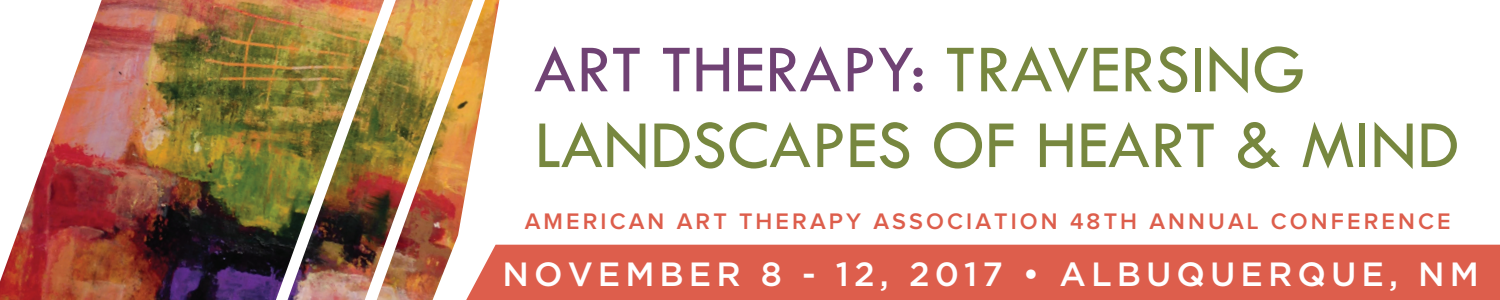
<style>
.page{position:relative;width:1500px;height:300px;background:#fff}
.page>*{position:absolute;margin:0;border:0;box-sizing:border-box;transform-origin:0 0}
.t1{font:69.9px/75.8px "Tw Cen";color:#77873f}
.t2{font:500 33.6px "Gotham";letter-spacing:.15em;color:#fff}
.t3{font:600 23.4px "Proxima Nova";letter-spacing:.135em;color:#dd5e4c}
.s1{color:#704274}
</style>
<div class="page">
<div style="left:499px;top:245px;width:1001px;height:55px;background:#dd5e4c"></div>
<img style="left:0;top:1px;width:288px;height:299px">
<img style="left:288px;top:1px;width:89px;height:299px">
<img style="left:377px;top:1px;width:122px;height:299px">
<hr style="left:0;top:0;width:1500px;height:1px;background:#57585a">
<h1 class="t1" style="left:534px;top:31px;width:927px"><span class="s1">ART THERAPY:</span> TRAVERSING<br>LANDSCAPES OF HEART &amp; MIND</h1>
<p class="t3" style="left:525px;top:210px;width:927px">AMERICAN ART THERAPY ASSOCIATION 48TH ANNUAL CONFERENCE</p>
<h2 class="t2" style="left:503px;top:252px;width:978px">NOVEMBER 8 - 12, 2017 • ALBUQUERQUE, NM</h2>
</div>
